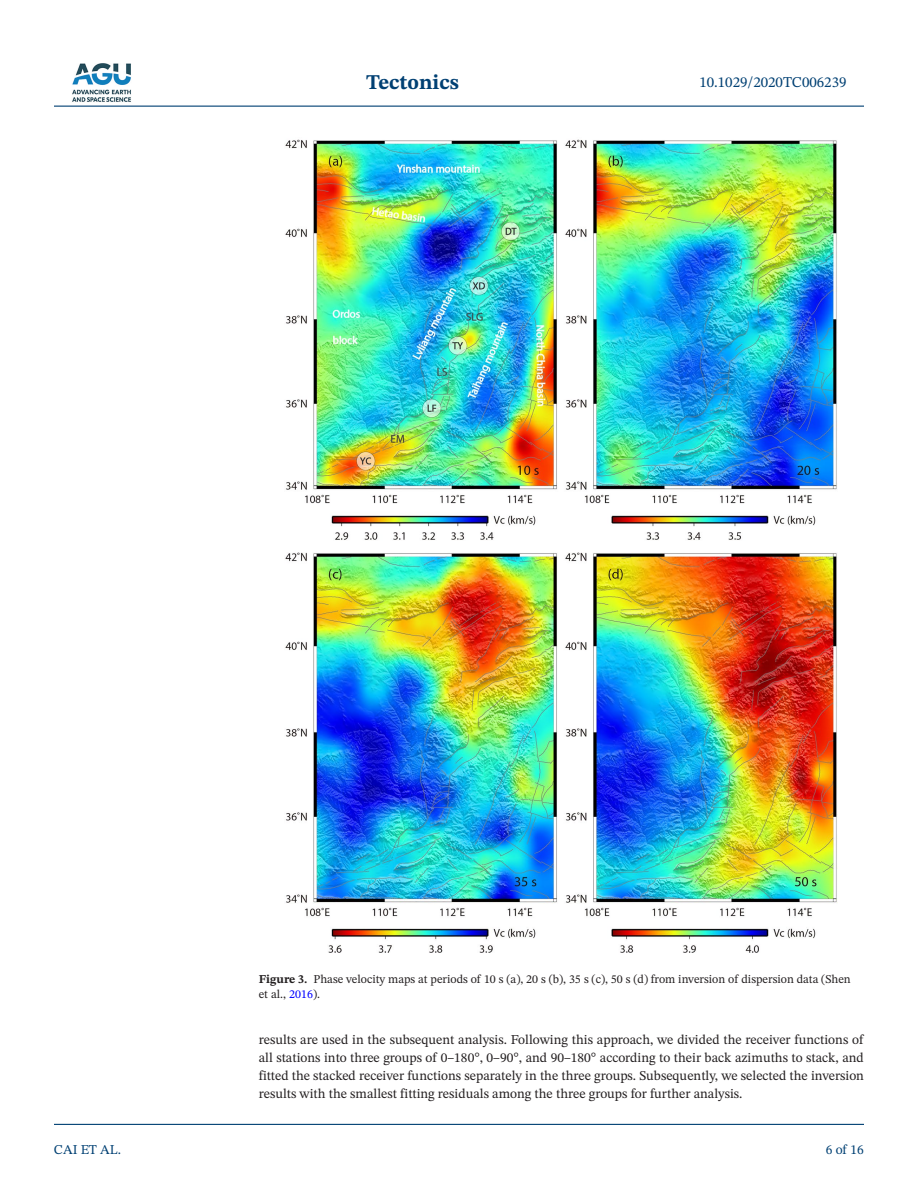
<style>
.page{position:relative;width:918px;height:1188px;background:#fff}
.page>*{position:absolute;margin:0;border:0;box-sizing:border-box;transform-origin:0 0}
.t1{font:700 21px "STIX Two Text";color:#004073}
.t2{font:15px "STIX Two Text";color:#004073}
.t3{font:13.5px/18px "STIX Two Text";color:#231f20;text-align:justify}
.t4{font:13.5px "STIX Two Text";color:#004073}
.t5{font:12px/15px "STIX Two Text";color:#231f20}
.s1{font-weight:700}
.s2{color:#00f}
</style>
<div class="page">
<hr style="left:54px;top:106px;width:810px;height:1px;background:#004073">
<hr style="left:54px;top:1124px;width:810px;height:1px;background:#004073">
<img style="left:72px;top:63px;width:59px;height:39px">
<img style="left:285px;top:139px;width:553px;height:814px">
<h1 class="t1" style="left:366px;top:67px;width:95px">Tectonics</h1>
<p class="t2" style="left:699px;top:72px;width:149px">10.1029/2020TC006239</p>
<p class="t4" style="left:54px;top:1140px;width:69px">CAI ET AL.</p>
<p class="t5" style="left:259px;top:971px;width:594px"><span class="s1">Figure 3.</span> Phase velocity maps at periods of 10 s (a), 20 s (b), 35 s (c), 50 s (d) from inversion of dispersion data (Shen et al., <span class="s2">2016</span>).</p>
<p class="t3" style="left:259px;top:1031px;width:607px">results are used in the subsequent analysis. Following this approach, we divided the receiver functions of all stations into three groups of 0–180°, 0–90°, and 90–180° according to their back azimuths to stack, and fitted the stacked receiver functions separately in the three groups. Subsequently, we selected the inversion results with the smallest fitting residuals among the three groups for further analysis.</p>
<p class="t4" style="left:826px;top:1140px;width:40px">6 of 16</p>
</div>
